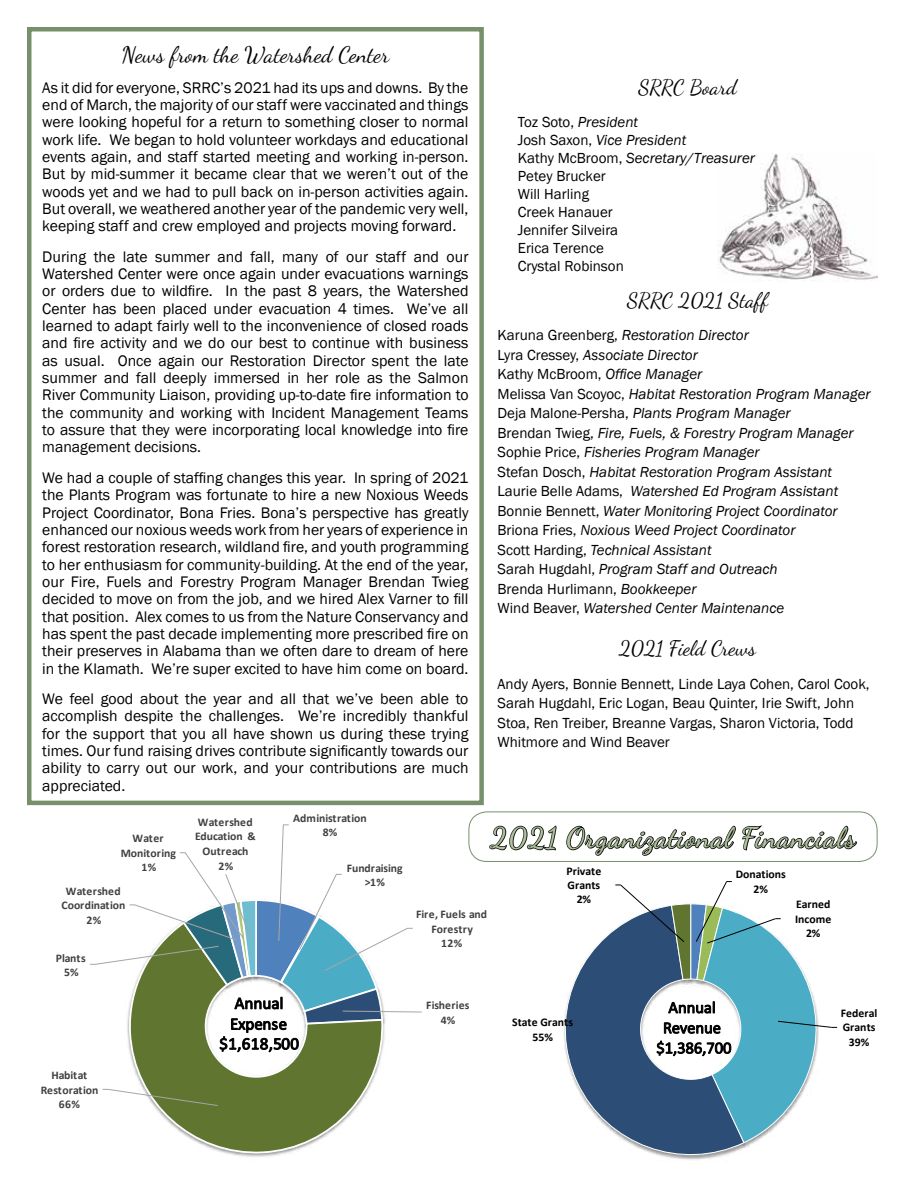
<style>
.page{position:relative;width:918px;height:1188px;background:#fff}
.page>*{position:absolute;margin:0;border:0;box-sizing:border-box;transform-origin:0 0}
.t1{font:700 28.5px "Dancing Script";letter-spacing:.03em;color:#aec09c}
.t2{font:22.5px "Dancing Script";color:#000}
.t3{font:21px "Dancing Script";color:#000}
.t4{font:15.75px/17.2px "Franklin Gothic";color:#000;text-align:justify}
.t5{font:italic 15px/19.5px "Franklin Gothic";color:#000}
.t6{font:15px/18px "Franklin Gothic";color:#000}
.t7{font:700 11.7px/14.4px "Calibri";color:#404040;text-align:center}
.t8{font:700 11.7px/14.4px "Calibri";color:#000;text-align:center}
.s1{font-style:italic}
.s2{font-style:normal}
</style>
<div class="page">
<img style="left:717px;top:153px;width:161px;height:129px">
<div style="left:27px;top:27px;width:457px;height:778px;border:4px solid #77906c"></div>
<svg style="left:489px;top:825px;width:68px;height:26px"></svg>
<svg style="left:566px;top:825px;width:292px;height:31px"></svg>
<div style="left:469px;top:812px;width:409px;height:50px;border:1px solid #77906c;border-radius:18px"></div>
<svg style="left:563px;top:929px;width:182px;height:231px;fill:#2c4d75"></svg>
<svg style="left:615px;top:881px;width:222px;height:263px"></svg>
<svg style="left:134px;top:1069px;width:244px;height:88px;fill:#5f7530"></svg>
<svg style="left:102px;top:1088px;width:117px;height:19px"></svg>
<svg style="left:90px;top:824px;width:332px;height:245px"></svg>
<h2 class="t2" style="left:121px;top:41px;width:269px">News from the Watershed Center</h2>
<p class="t4" style="left:42px;top:79px;width:428px">As it did for everyone, SRRC’s 2021 had its ups and downs. By the end of March, the majority of our staff were vaccinated and things were looking hopeful for a return to something closer to normal work life. We began to hold volunteer workdays and educational events again, and staff started meeting and working in-person.<br>But by mid-summer it became clear that we weren’t out of the woods yet and we had to pull back on in-person activities again.<br>But overall, we weathered another year of the pandemic very well, keeping staff and crew employed and projects moving forward.</p>
<p class="t4" style="left:42px;top:248px;width:428px">During the late summer and fall, many of our staff and our Watershed Center were once again under evacuations warnings or orders due to wildfire. In the past 8 years, the Watershed Center has been placed under evacuation 4 times. We’ve all learned to adapt fairly well to the inconvenience of closed roads and fire activity and we do our best to continue with business as usual. Once again our Restoration Director spent the late summer and fall deeply immersed in her role as the Salmon River Community Liaison, providing up-to-date fire information to the community and working with Incident Management Teams to assure that they were incorporating local knowledge into fire management decisions.</p>
<p class="t4" style="left:42px;top:469px;width:428px">We had a couple of staffing changes this year. In spring of 2021 the Plants Program was fortunate to hire a new Noxious Weeds Project Coordinator, Bona Fries. Bona’s perspective has greatly enhanced our noxious weeds work from her years of experience in forest restoration research, wildland fire, and youth programming to her enthusiasm for community-building. At the end of the year, our Fire, Fuels and Forestry Program Manager Brendan Twieg decided to move on from the job, and we hired Alex Varner to fill that position. Alex comes to us from the Nature Conservancy and has spent the past decade implementing more prescribed fire on their preserves in Alabama than we often dare to dream of here in the Klamath. We’re super excited to have him come on board.</p>
<p class="t4" style="left:42px;top:690px;width:428px">We feel good about the year and all that we’ve been able to accomplish despite the challenges. We’re incredibly thankful for the support that you all have shown us during these trying times. Our fund raising drives contribute significantly towards our ability to carry out our work, and your contributions are much appreciated.</p>
<h3 class="t3" style="left:638px;top:75px;width:100px">SRRC Board</h3>
<p class="t6" style="left:518px;top:113px;width:239px">Toz Soto, <span class="s1">President<br></span>Josh Saxon, <span class="s1">Vice President<br></span>Kathy McBroom, <span class="s1">Secretary/Treasurer<br></span>Petey Brucker<br>Will Harling<br>Creek Hanauer<br>Jennifer Silveira<br>Erica Terence<br>Crystal Robinson</p>
<h3 class="t3" style="left:627px;top:287px;width:142px">SRRC 2021 Staff</h3>
<p class="t5" style="left:498px;top:326px;width:375px"><span class="s2">Karuna Greenberg,</span> Restoration Director<br><span class="s2">Lyra Cressey,</span> Associate Director<br><span class="s2">Kathy McBroom,</span> Office Manager<br><span class="s2">Melissa Van Scoyoc,</span> Habitat Restoration Program Manager <span class="s2">Deja Malone-Persha,</span> Plants Program Manager<br><span class="s2">Brendan Twieg,</span> Fire, Fuels, &amp; Forestry Program Manager <span class="s2">Sophie Price,</span> Fisheries Program Manager<br><span class="s2">Stefan Dosch,</span> Habitat Restoration Program Assistant <span class="s2">Laurie Belle Adams,</span> Watershed Ed Program Assistant <span class="s2">Bonnie Bennett,</span> Water Monitoring Project Coordinator <span class="s2">Briona Fries,</span> Noxious Weed Project Coordinator<br><span class="s2">Scott Harding,</span> Technical Assistant<br><span class="s2">Sarah Hugdahl,</span> Program Staff and Outreach<br><span class="s2">Brenda Hurlimann,</span> Bookkeeper<br><span class="s2">Wind Beaver,</span> Watershed Center Maintenance</p>
<h3 class="t3" style="left:619px;top:635px;width:138px">2021 Field Crews</h3>
<p class="t6" style="left:498px;top:674px;width:374px;line-height:19.5px">Andy Ayers, Bonnie Bennett, Linde Laya Cohen, Carol Cook, Sarah Hugdahl, Eric Logan, Beau Quinter, Irie Swift, John Stoa, Ren Treiber, Breanne Vargas, Sharon Victoria, Todd Whitmore and Wind Beaver</p>
<p class="t7" style="left:121px;top:831px;width:56px">Water<br>Monitoring<br>1%</p>
<p class="t7" style="left:61px;top:884px;width:65px">Watershed<br>Coordination<br>2%</p>
<p class="t7" style="left:56px;top:951px;width:31px">Plants<br>5%</p>
<p class="t7" style="left:195px;top:815px;width:62px">Watershed<br>Education &amp;<br>Outreach<br>2%</p>
<p class="t7" style="left:41px;top:1068px;width:59px">Habitat<br>Restoration<br>66%</p>
<p class="t7" style="left:293px;top:811px;width:75px">Administration<br>8%</p>
<p class="t7" style="left:347px;top:860px;width:57px">Fundraising &gt;1%</p>
<h1 class="t1" style="left:490px;top:820px;width:366px">2021 Organizational Financials</h1>
<p class="t8" style="left:736px;top:867px;width:52px">Donations<br>2%</p>
<p class="t8" style="left:795px;top:897px;width:38px">Earned<br>Income<br>2%</p>
<p class="t8" style="left:567px;top:863px;width:36px">Private<br>Grants<br>2%</p>
<p class="t7" style="left:416px;top:907px;width:73px">Fire, Fuels and<br>Forestry<br>12%</p>
<p class="t7" style="left:426px;top:998px;width:45px">Fisheries<br>4%</p>
<p class="t8" style="left:512px;top:1015px;width:62px">State Grants<br>55%</p>
<p class="t8" style="left:841px;top:1006px;width:38px">Federal<br>Grants<br>39%</p>
</div>
